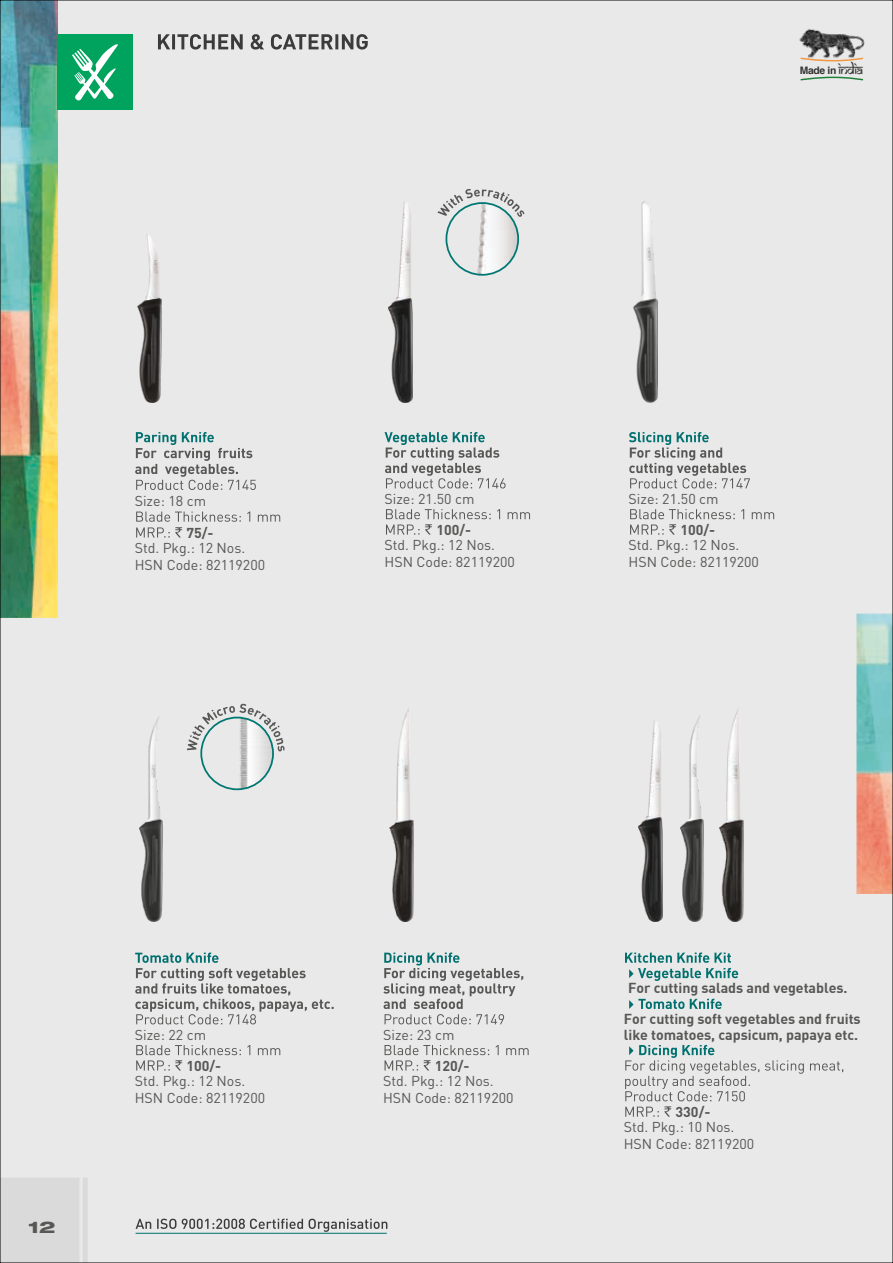
<style>
.page{position:relative;width:893px;height:1263px;background:#e9e9e9}
.page>*{position:absolute;margin:0;border:0;box-sizing:border-box;transform-origin:0 0}
.t1{font:800 expanded 16.2px "Helvetica Neue LT Std";color:#575756;scale:1.15 1}
.t2{font:14.25px/17px "DIN Pro";color:#575756}
.t3{font:700 14.25px/31px "DIN";color:#575756}
.t4{font:14.25px "DIN Pro";color:#575756}
.t5{font:700 14.25px "DIN Pro";color:#575756}
.t6{font:700 10.35px "Helvetica";letter-spacing:-.03em;color:#323231}
.s1{font-family:"Samarkan Normal";font-weight:400;font-size:13.5px}
</style>
<div class="page">
<img style="left:856px;top:614px;width:35px;height:279px">
<img style="left:2px;top:2px;width:55px;height:615px">
<div style="left:2px;top:1178px;width:86px;height:83px;background:#dadada"></div>
<img style="left:138px;top:234px;width:24px;height:169px">
<img style="left:633px;top:201px;width:24px;height:202px">
<img style="left:389px;top:708px;width:24px;height:213px">
<img style="left:639px;top:720px;width:24px;height:201px">
<img style="left:680px;top:716px;width:23px;height:205px">
<img style="left:720px;top:709px;width:24px;height:212px">
<img style="left:140px;top:717px;width:23px;height:205px">
<img style="left:389px;top:201px;width:24px;height:202px">
<svg style="left:135px;top:432px;width:121px;height:58px"></svg>
<svg style="left:136px;top:511px;width:144px;height:26px"></svg>
<svg style="left:629px;top:432px;width:121px;height:56px"></svg>
<svg style="left:630px;top:509px;width:144px;height:26px"></svg>
<svg style="left:383px;top:952px;width:140px;height:72px"></svg>
<svg style="left:385px;top:1045px;width:144px;height:25px"></svg>
<svg style="left:625px;top:952px;width:218px;height:165px"></svg>
<svg style="left:135px;top:952px;width:199px;height:72px"></svg>
<svg style="left:136px;top:1045px;width:144px;height:25px"></svg>
<img style="left:209px;top:751px;width:64px;height:38px">
<div style="left:200px;top:717px;width:74px;height:73px;border:2px solid #007772;border-radius:50%"></div>
<svg style="left:187px;top:703px;width:98px;height:48px"></svg>
<svg style="left:385px;top:432px;width:145px;height:103px"></svg>
<img style="left:446px;top:203px;width:72px;height:72px;border-radius:36px">
<div style="left:445px;top:202px;width:74px;height:74px;border:2px solid #007772;border-radius:50%"></div>
<svg style="left:437px;top:189px;width:87px;height:28px"></svg>
<svg style="left:158px;top:34px;width:210px;height:16px"></svg>
<div style="left:57px;top:34px;width:76px;height:75px;background:#00a35e"></div>
<svg style="left:72px;top:44px;width:46px;height:57px"></svg>
<svg style="left:136px;top:1219px;width:167px;height:10px"></svg>
<svg style="left:309px;top:1219px;width:78px;height:13px"></svg>
<hr style="left:136px;top:1233px;width:251px;height:1px;background:#00706f">
<img style="left:799px;top:29px;width:66px;height:33px">
<svg style="left:800px;top:77px;width:63px;height:4px"></svg>
<svg style="left:800px;top:58px;width:63px;height:3px"></svg>
<p class="t6" style="left:800px;top:62px;width:65px">Made in <span class="s1">India</span></p>
<p class="t4" style="left:135px;top:491px;width:73px">Size: 18 cm</p>
<p class="t5" style="left:186px;top:523px;width:29px">75/-</p>
<p class="t2" style="left:135px;top:538px;width:132px">Std. Pkg.: 12 Nos.<br>HSN Code: 82119200</p>
<p class="t4" style="left:384px;top:489px;width:92px">Size: 21.50 cm</p>
<p class="t4" style="left:629px;top:489px;width:92px">Size: 21.50 cm</p>
<p class="t5" style="left:436px;top:520px;width:36px">100/-</p>
<p class="t2" style="left:385px;top:535px;width:132px">Std. Pkg.: 12 Nos.<br>HSN Code: 82119200</p>
<p class="t5" style="left:680px;top:520px;width:36px">100/-</p>
<p class="t2" style="left:629px;top:535px;width:132px">Std. Pkg.: 12 Nos.<br>HSN Code: 82119200</p>
<p class="t1" style="left:28px;top:1217px;width:25px">12</p>
<p class="t4" style="left:135px;top:1025px;width:73px">Size: 22 cm</p>
<p class="t4" style="left:383px;top:1025px;width:73px">Size: 23 cm</p>
<p class="t5" style="left:186px;top:1056px;width:36px">100/-</p>
<p class="t2" style="left:135px;top:1071px;width:132px">Std. Pkg.: 12 Nos.<br>HSN Code: 82119200</p>
<p class="t5" style="left:435px;top:1056px;width:36px">120/-</p>
<p class="t2" style="left:383px;top:1071px;width:132px">Std. Pkg.: 12 Nos.<br>HSN Code: 82119200</p>
<p class="t3" style="left:624px;top:972px;width:238px">For cutting salads and vegetables.<br>For cutting soft vegetables and fruits</p>
<p class="t3" style="left:624px;top:1019px;width:236px">like tomatoes, capsicum, papaya etc.</p>
<p class="t5" style="left:676px;top:1102px;width:36px">330/-</p>
<p class="t2" style="left:624px;top:1117px;width:132px">Std. Pkg.: 10 Nos.<br>HSN Code: 82119200</p>
</div>
